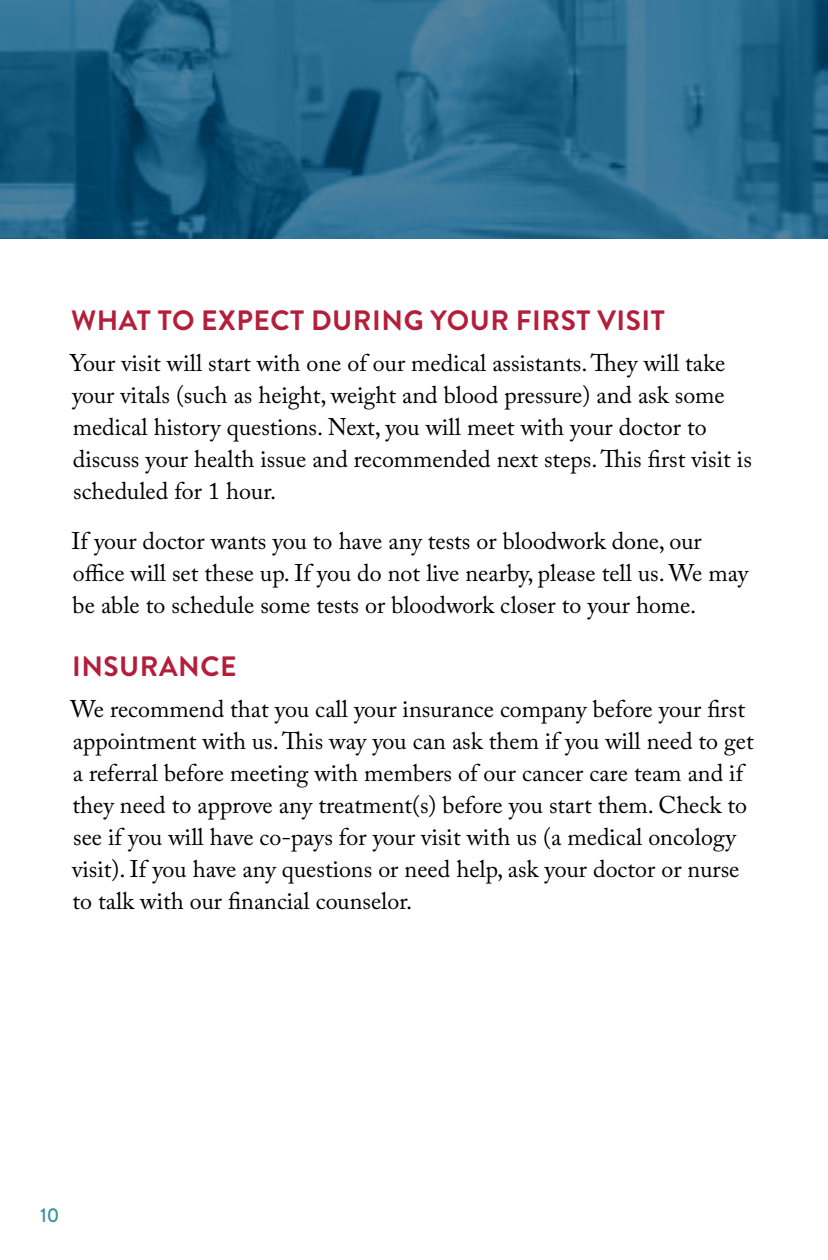
<style>
.page{position:relative;width:828px;height:1260px;background:#fff}
.page>*{position:absolute;margin:0;border:0;box-sizing:border-box;transform-origin:0 0}
.t1{font:700 28px "Brandon Grotesque";letter-spacing:.02em;color:#b31e3b}
.t2{font:24px/32px "Adobe Caslon Pro";color:#000}
.t3{font:500 20px "Brandon Grotesque";color:#38939b}
</style>
<div class="page">
<img style="left:0;top:0;width:828px;height:238px">
<p class="t1" style="left:71px;top:301px;width:595px">WHAT TO EXPECT DURING YOUR FIRST VISIT</p>
<p class="t2" style="left:70px;top:347px;width:684px">Your visit will start with one of our medical assistants. They will take your vitals (such as height, weight and blood pressure) and ask some medical history questions. Next, you will meet with your doctor to discuss your health issue and recommended next steps. This first visit is scheduled for 1 hour.</p>
<p class="t2" style="left:72px;top:525px;width:678px">If your doctor wants you to have any tests or bloodwork done, our office will set these up. If you do not live nearby, please tell us. We may be able to schedule some tests or bloodwork closer to your home.</p>
<p class="t1" style="left:72px;top:647px;width:166px">INSURANCE</p>
<p class="t2" style="left:71px;top:693px;width:685px">We recommend that you call your insurance company before your first appointment with us. This way you can ask them if you will need to get a referral before meeting with members of our cancer care team and if they need to approve any treatment(s) before you start them. Check to see if you will have co-pays for your visit with us (a medical oncology visit). If you have any questions or need help, ask your doctor or nurse to talk with our financial counselor.</p>
<p class="t3" style="left:40px;top:1201px;width:21px">10</p>
</div>
